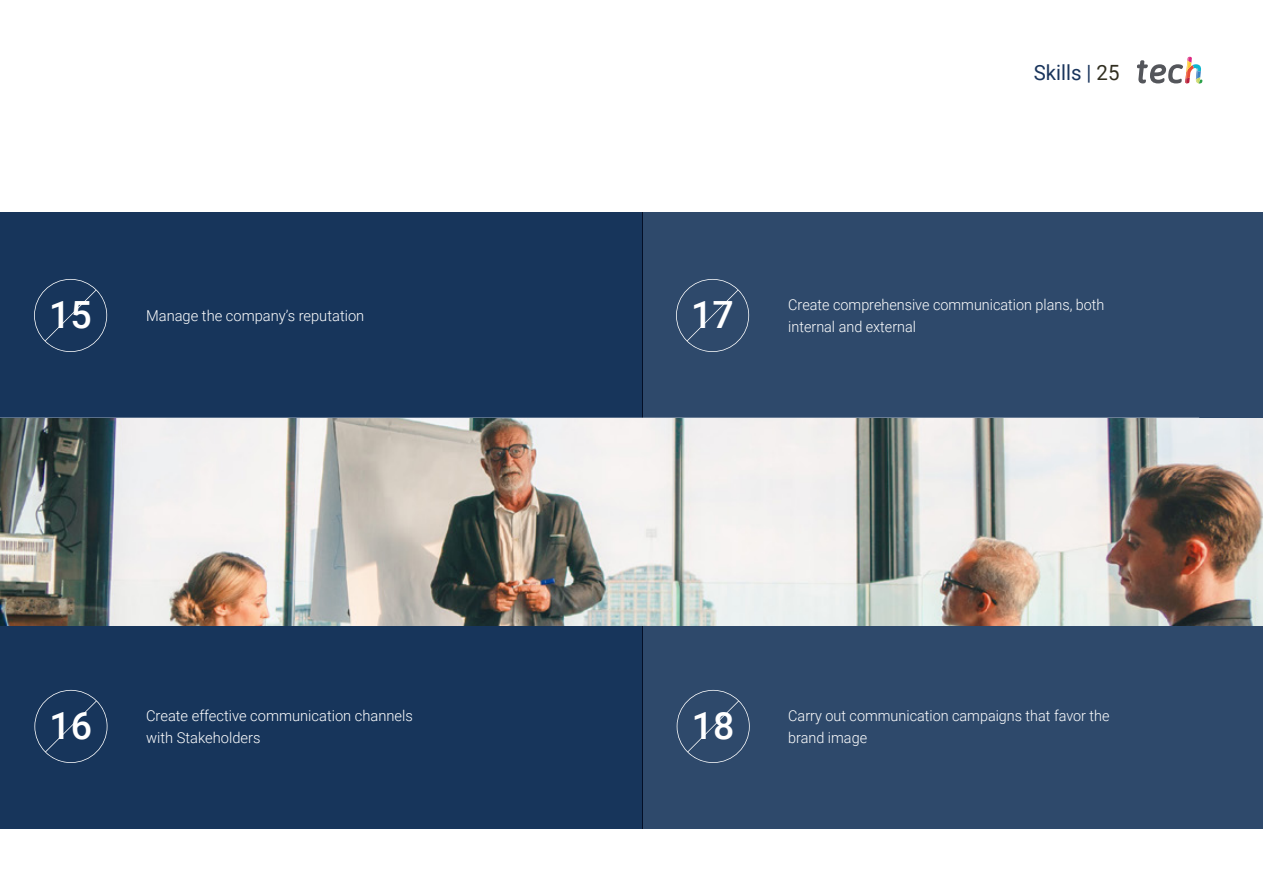
<style>
.page{position:relative;width:1263px;height:893px;background:#fff}
.page>*{position:absolute;margin:0;border:0;box-sizing:border-box;transform-origin:0 0}
.t1{font:500 37.5px "Roboto";color:#fff}
.t2{font:21px "Roboto";color:#1a355c}
.t3{font:300 15px/22.5px "Roboto";color:#fff;scale:.96 1}
.t4{font:300 15px/22.5px "Roboto";color:#fff}
.s1{color:#312e20}
</style>
<div class="page">
<svg style="left:1137px;top:57px;width:65px;height:27px"></svg>
<div style="left:0;top:213px;width:642px;height:616px;background:#17355b"></div>
<div style="left:642px;top:213px;width:621px;height:616px;background:#2e496b"></div>
<svg style="left:677px;top:690px;width:73px;height:73px"></svg>
<svg style="left:676px;top:279px;width:73px;height:73px"></svg>
<svg style="left:34px;top:690px;width:73px;height:73px"></svg>
<svg style="left:34px;top:279px;width:73px;height:73px"></svg>
<img style="left:0;top:418px;width:1263px;height:207px">
<h1 class="t1" style="left:49px;top:289px;width:44px">15</h1>
<p class="t4" style="left:146px;top:304px;width:220px">Manage the company’s reputation</p>
<h1 class="t1" style="left:50px;top:699px;width:44px">16</h1>
<p class="t4" style="left:146px;top:704px;width:268px">Create effective communication channels with Stakeholders</p>
<h2 class="t2" style="left:1034px;top:57px;width:87px">Skills | <span class="s1">25</span></h2>
<h1 class="t1" style="left:691px;top:289px;width:44px">17</h1>
<p class="t3" style="left:788px;top:293px;width:331px">Create comprehensive communication plans, both internal and external</p>
<h1 class="t1" style="left:692px;top:699px;width:44px">18</h1>
<p class="t3" style="left:788px;top:704px;width:336px">Carry out communication campaigns that favor the brand image</p>
</div>
